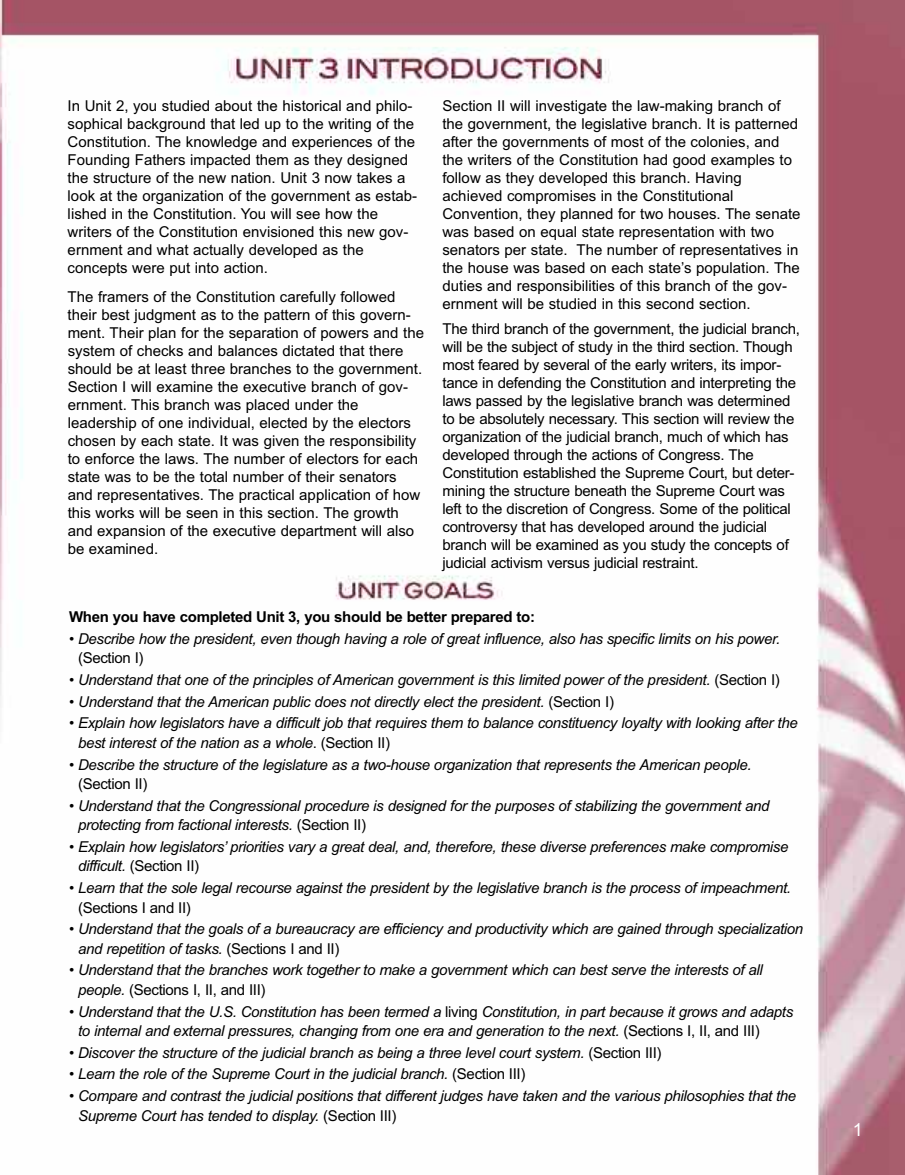
<style>
.page{position:relative;width:905px;height:1175px;background:#fff}
.page>*{position:absolute;margin:0;border:0;box-sizing:border-box;transform-origin:0 0}
.t1{font:18px "Arial";color:#fff}
.t2{font:15px/18px "Arial";color:#000}
.t3{font:italic 15px/19.5px "Arial";letter-spacing:-.02em;color:#000}
.t4{font:700 15px "Arial";letter-spacing:-.02em;color:#000}
.t5{font:15px "Arial";letter-spacing:-.02em;color:#000}
.s1{font-style:normal}
</style>
<div class="page">
<img style="left:0;top:0;width:904px;height:1174px">
<p class="t2" style="left:68px;top:96px;width:351px">In Unit 2, you studied about the historical and philo&shy;sophical background that led up to the writing of the Constitution. The knowledge and experiences of the Founding Fathers impacted them as they designed the structure of the new nation. Unit 3 now takes a look at the organization of the government as estab&shy;lished in the Constitution. You will see how the writers of the Constitution envisioned this new gov&shy;ernment and what actually developed as the concepts were put into action.</p>
<p class="t2" style="left:68px;top:287px;width:358px">The framers of the Constitution carefully followed their best judgment as to the pattern of this govern&shy;ment. Their plan for the separation of powers and the system of checks and balances dictated that there should be at least three branches to the government.<br>Section I will examine the executive branch of gov&shy;ernment. This branch was placed under the leadership of one individual, elected by the electors chosen by each state. It was given the responsibility to enforce the laws. The number of electors for each state was to be the total number of their senators and representatives. The practical application of how this works will be seen in this section. The growth and expansion of the executive department will also be examined.</p>
<p class="t2" style="left:442px;top:96px;width:359px">Section II will investigate the law-making branch of the government, the legislative branch. It is patterned after the governments of most of the colonies, and the writers of the Constitution had good examples to follow as they developed this branch. Having achieved compromises in the Constitutional Convention, they planned for two houses. The senate was based on equal state representation with two senators per state. The number of representatives in the house was based on each state’s population. The duties and responsibilities of this branch of the gov&shy;ernment will be studied in this second section.</p>
<p class="t2" style="left:442px;top:320px;width:359px">The third branch of the government, the judicial branch, will be the subject of study in the third section. Though most feared by several of the early writers, its impor&shy;tance in defending the Constitution and interpreting the laws passed by the legislative branch was determined to be absolutely necessary. This section will review the organization of the judicial branch, much of which has developed through the actions of Congress. The Constitution established the Supreme Court, but deter&shy;mining the structure beneath the Supreme Court was left to the discretion of Congress. Some of the political controversy that has developed around the judicial branch will be examined as you study the concepts of judicial activism versus judicial restraint.</p>
<p class="t4" style="left:69px;top:608px;width:467px">When you have completed Unit 3, you should be better prepared to:</p>
<p class="t3" style="left:69px;top:629px;width:712px">• Describe how the president, even though having a role of great influence, also has specific limits on his power.</p>
<p class="t5" style="left:78px;top:649px;width:67px">(Section I)</p>
<p class="t3" style="left:69px;top:670px;width:712px">• Understand that one of the principles of American government is this limited power of the president. <span class="s1">(Section I)</span></p>
<p class="t3" style="left:69px;top:692px;width:546px">• Understand that the American public does not directly elect the president. <span class="s1">(Section I)</span></p>
<p class="t3" style="left:78px;top:713px;width:721px;text-indent:-9px">• Explain how legislators have a difficult job that requires them to balance constituency loyalty with looking after the best interest of the nation as a whole<span class="s1">. (Section II)</span></p>
<p class="t3" style="left:69px;top:754px;width:684px">• Describe the structure of the legislature as a two-house organization that represents the American people.</p>
<p class="t5" style="left:78px;top:775px;width:71px">(Section II)</p>
<p class="t3" style="left:78px;top:795px;width:693px;text-indent:-9px">• Understand that the Congressional procedure is designed for the purposes of stabilizing the government and protecting from factional interests. <span class="s1">(Section II)</span></p>
<p class="t3" style="left:78px;top:837px;width:711px;text-indent:-9px">• Explain how legislators’ priorities vary a great deal, and, therefore, these diverse preferences make compromise difficult. <span class="s1">(Section II)</span></p>
<p class="t3" style="left:69px;top:878px;width:723px">• Learn that the sole legal recourse against the president by the legislative branch is the process of impeachment.</p>
<p class="t5" style="left:78px;top:898px;width:114px">(Sections I and II)</p>
<p class="t3" style="left:78px;top:919px;width:726px;text-indent:-9px">• Understand that the goals of a bureaucracy are efficiency and productivity which are gained through specialization and repetition of tasks. <span class="s1">(Sections I and II)</span></p>
<p class="t3" style="left:78px;top:960px;width:686px;text-indent:-9px">• Understand that the branches work together to make a government which can best serve the interests of all people. <span class="s1">(Sections I, II, and III)</span></p>
<p class="t3" style="left:78px;top:1001px;width:716px;text-indent:-9px">• Understand that the U.S. Constitution has been termed a <span class="s1">living</span> Constitution, in part because it grows and adapts to internal and external pressures, changing from one era and generation to the next. <span class="s1">(Sections I, II, and III)</span></p>
<p class="t3" style="left:69px;top:1042px;width:594px">• Discover the structure of the judicial branch as being a three level court system. <span class="s1">(Section III)</span></p>
<p class="t3" style="left:69px;top:1064px;width:458px">• Learn the role of the Supreme Court in the judicial branch. <span class="s1">(Section III)</span></p>
<p class="t3" style="left:78px;top:1086px;width:719px;text-indent:-9px">• Compare and contrast the judicial positions that different judges have taken and the various philosophies that the<br>Supreme Court has tended to display. <span class="s1">(Section III)</span></p>
<p class="t1" style="left:852px;top:1118px;width:12px">1</p>
</div>
